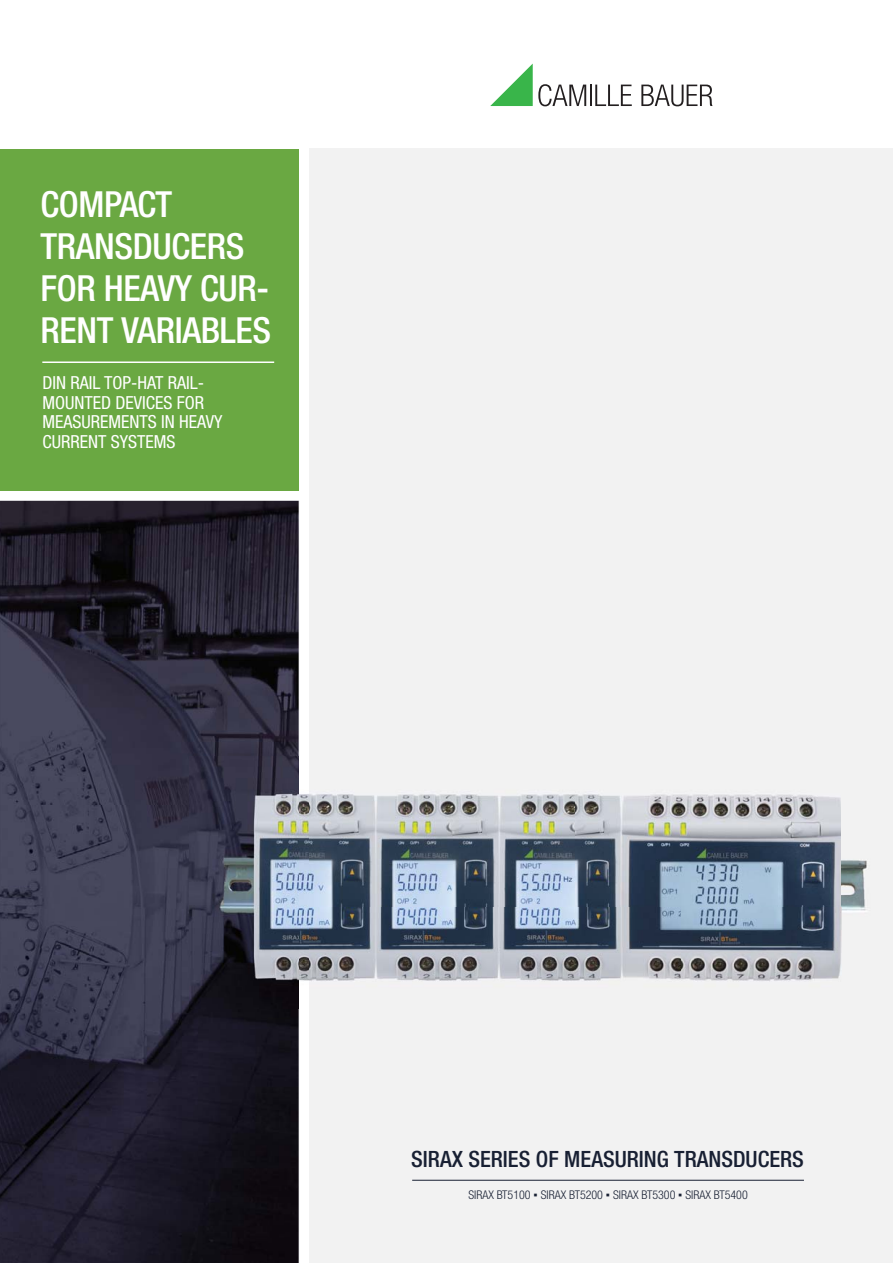
<style>
.page{position:relative;width:893px;height:1263px;background:#fff}
.page>*{position:absolute;margin:0;border:0;box-sizing:border-box;transform-origin:0 0}
.t1{font:500 condensed 36px/42px "Helvetica Neue LTW1 G";letter-spacing:-.01em;color:#fff}
.t2{font:500 condensed 22.5px "Helvetica Neue LTW1 G";color:#182033}
.t3{font:condensed 18px/19.5px "Helvetica Neue LTW1 G";color:#fff}
.t4{font:300 condensed 12px "Helvetica Neue LTW1 G";color:#182033}
.s1{font-family:"Arial";font-weight:400;font-stretch:normal}
</style>
<div class="page">
<img style="left:0;top:501px;width:298px;height:305px">
<img style="left:0;top:806px;width:198px;height:457px">
<img style="left:198px;top:1008px;width:100px;height:255px">
<div style="left:309px;top:149px;width:583px;height:1114px;background:#f2f2f2"></div>
<div style="left:0;top:149px;width:298px;height:341px;background:#6aa842"></div>
<svg style="left:490px;top:64px;width:42px;height:42px"></svg>
<svg style="left:538px;top:84px;width:93px;height:22px"></svg>
<svg style="left:641px;top:85px;width:71px;height:21px"></svg>
<hr style="left:42px;top:362px;width:232px;height:1px;background:#fff">
<hr style="left:412px;top:1180px;width:392px;height:1px;background:#182033">
<img style="left:190px;top:756px;width:677px;height:252px">
<h1 class="t1" style="left:41px;top:188px;width:232px">COMPACT<br>TRANSDUCERS<br>FOR HEAVY CUR-<br>RENT VARIABLES</h1>
<p class="t3" style="left:42px;top:375px;width:181px">DIN RAIL TOP-HAT RAIL-<br>MOUNTED DEVICES FOR<br>MEASUREMENTS IN HEAVY<br>CURRENT SYSTEMS</p>
<p class="t2" style="left:411px;top:1151px;width:394px">SIRAX SERIES OF MEASURING TRANSDUCERS</p>
<p class="t4" style="left:468px;top:1191px;width:281px">SIRAX BT5100 <span class="s1">▪</span> SIRAX BT5200 <span class="s1">▪</span> SIRAX BT5300 <span class="s1">▪</span> SIRAX BT5400</p>
</div>
